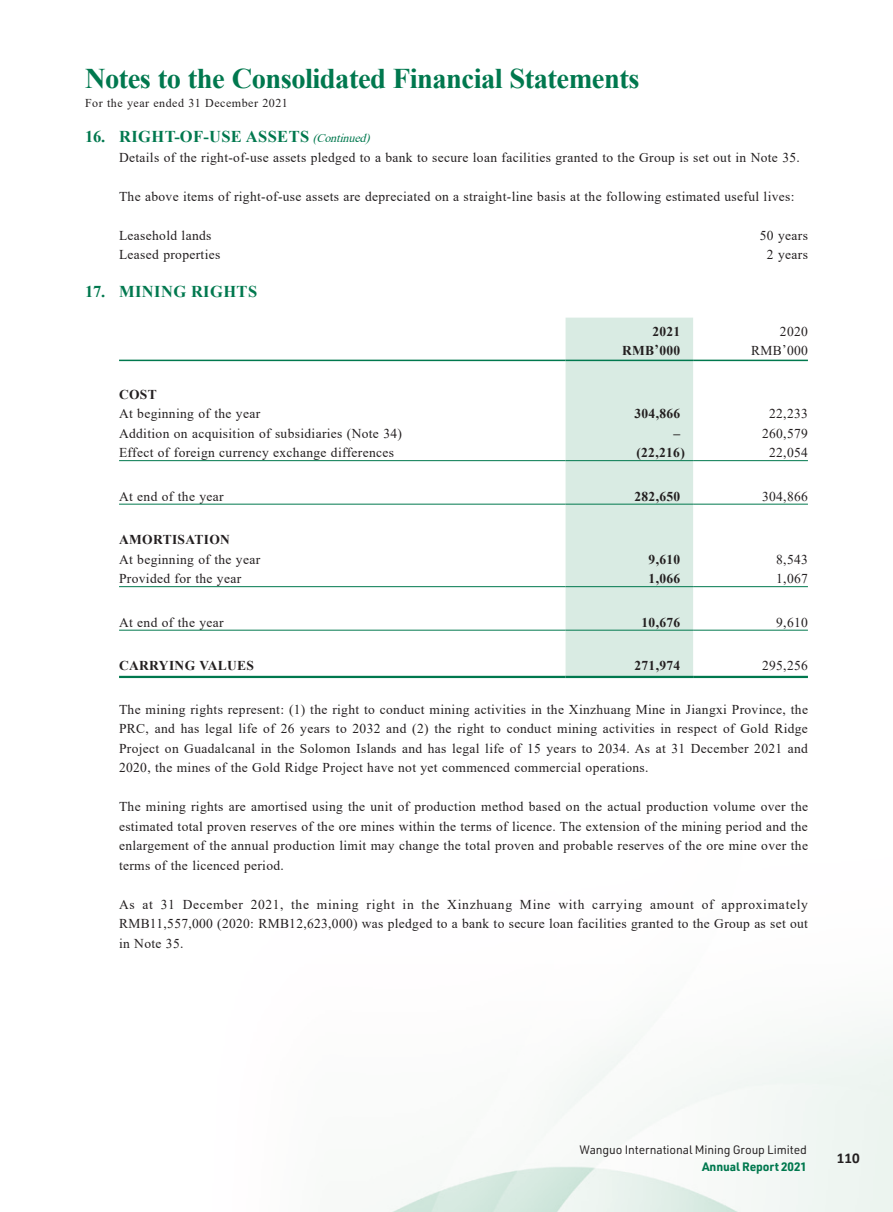
<style>
.page{position:relative;width:893px;height:1212px;background:#fff}
.page>*{position:absolute;margin:0;border:0;box-sizing:border-box;transform-origin:0 0}
.t1{font:700 28.5px "Times New Roman";letter-spacing:-.02em;color:#00784e}
.Heading_1{font:700 16.5px "Times New Roman";letter-spacing:.025em;color:#00784e}
.t2{font:700 15px "Calibri";color:#231f20}
.Body_Text{font:13.5px/19.5px "Times New Roman";letter-spacing:.025em;color:#231f20;text-align:justify}
.Notes{font:13.5px "Times New Roman";letter-spacing:.025em;color:#231f20}
.Body_Text-2{font:700 13.5px "Times New Roman";letter-spacing:.025em;color:#231f20}
.Body_Text-3{font:13.5px "Times New Roman";letter-spacing:.05em;color:#231f20}
.t3{font:12px "URWDIN";letter-spacing:-.01em;color:#231f20}
.t4{font:12px "Times New Roman";letter-spacing:.04em;color:#231f20}
.t5{font:700 12px "URWDIN";letter-spacing:-.01em;color:#00784e}
.Heading_1-2{font:italic 12px "Times New Roman";color:#00784e}
</style>
<div class="page">
<div style="left:566px;top:318px;width:127px;height:358px;background:#d9ebe3"></div>
<hr style="left:119px;top:360px;width:447px;height:1px;background:#00784e">
<hr style="left:566px;top:360px;width:127px;height:1px;background:#00784e">
<hr style="left:693px;top:360px;width:115px;height:1px;background:#00784e">
<hr style="left:119px;top:460px;width:447px;height:1px;background:#00784e">
<hr style="left:566px;top:460px;width:127px;height:1px;background:#00784e">
<hr style="left:693px;top:460px;width:115px;height:1px;background:#00784e">
<hr style="left:119px;top:504px;width:447px;height:1px;background:#00784e">
<hr style="left:566px;top:504px;width:127px;height:1px;background:#00784e">
<hr style="left:693px;top:504px;width:115px;height:1px;background:#00784e">
<hr style="left:119px;top:586px;width:447px;height:1px;background:#00784e">
<hr style="left:566px;top:586px;width:127px;height:1px;background:#00784e">
<hr style="left:693px;top:586px;width:115px;height:1px;background:#00784e">
<hr style="left:119px;top:630px;width:447px;height:1px;background:#00784e">
<hr style="left:566px;top:630px;width:127px;height:1px;background:#00784e">
<hr style="left:693px;top:630px;width:115px;height:1px;background:#00784e">
<hr style="left:119px;top:676px;width:447px;height:2px;background:#00784e">
<hr style="left:566px;top:676px;width:127px;height:2px;background:#00784e">
<hr style="left:693px;top:676px;width:115px;height:2px;background:#00784e">
<h1 class="t1" style="left:85px;top:58px;width:556px">Notes to the Consolidated Financial Statements</h1>
<p class="t4" style="left:85px;top:94px;width:204px">For the year ended 31 December 2021</p>
<p class="Heading_1" style="left:85px;top:125px;width:22px">16.</p>
<p class="Heading_1" style="left:85px;top:279px;width:22px">17.</p>
<p class="Heading_1" style="left:119px;top:125px;width:192px">RIGHT-OF-USE ASSETS</p>
<p class="Heading_1-2" style="left:313px;top:130px;width:10px">(</p>
<p class="Heading_1-2" style="left:317px;top:130px;width:55px">Continued</p>
<p class="Heading_1-2" style="left:365px;top:130px;width:10px">(</p>
<p class="Notes" style="left:119px;top:148px;width:682px">Details of the right-of-use assets pledged to a bank to secure loan facilities granted to the Group is set out in Note 35.</p>
<p class="Body_Text" style="left:119px;top:186px;width:677px">The above items of right-of-use assets are depreciated on a straight-line basis at the following estimated useful lives:</p>
<p class="Body_Text" style="left:760px;top:225px;width:50px">50 years</p>
<p class="Body_Text" style="left:119px;top:225px;width:94px">Leasehold lands</p>
<p class="Body_Text" style="left:119px;top:244px;width:103px">Leased properties</p>
<p class="Heading_1" style="left:119px;top:279px;width:140px">MINING RIGHTS</p>
<p class="Body_Text" style="left:767px;top:244px;width:42px">2 years</p>
<p class="Body_Text-2" style="left:652px;top:321px;width:30px">2021</p>
<p class="Body_Text" style="left:780px;top:321px;width:30px">2020</p>
<p class="Body_Text-2" style="left:655px;top:340px;width:6px">’</p>
<p class="Body_Text-2" style="left:622px;top:341px;width:60px">RMB 000</p>
<p class="Body_Text" style="left:782px;top:340px;width:6px">‘</p>
<p class="Body_Text" style="left:751px;top:340px;width:58px">RMB 000</p>
<p class="Body_Text-2" style="left:119px;top:384px;width:39px">COST</p>
<p class="Body_Text" style="left:119px;top:403px;width:143px">At beginning of the year</p>
<p class="Body_Text-2" style="left:634px;top:404px;width:47px">304,866</p>
<p class="Body_Text" style="left:769px;top:403px;width:40px">22,233</p>
<p class="Body_Text" style="left:119px;top:423px;width:284px">Addition on acquisition of subsidiaries (Note 34(</p>
<p class="Body_Text-2" style="left:674px;top:423px;width:8px">–</p>
<p class="Body_Text" style="left:762px;top:423px;width:47px">260,579</p>
<p class="Body_Text" style="left:119px;top:442px;width:276px">Effect of foreign currency exchange differences</p>
<p class="Body_Text-2" style="left:636px;top:443px;width:50px">)22,216(</p>
<p class="Body_Text" style="left:769px;top:442px;width:40px">22,054</p>
<p class="Body_Text" style="left:119px;top:486px;width:106px">At end of the year</p>
<p class="Body_Text-2" style="left:119px;top:530px;width:112px">AMORTISATION</p>
<p class="Body_Text-2" style="left:634px;top:486px;width:47px">282,650</p>
<p class="Body_Text" style="left:762px;top:486px;width:47px">304,866</p>
<p class="Body_Text" style="left:119px;top:549px;width:143px">At beginning of the year</p>
<p class="Body_Text-2" style="left:649px;top:549px;width:33px">9,610</p>
<p class="Body_Text" style="left:776px;top:549px;width:33px">8,543</p>
<p class="Body_Text" style="left:119px;top:568px;width:124px">Provided for the year</p>
<p class="Body_Text-2" style="left:649px;top:569px;width:33px">1,066</p>
<p class="Body_Text" style="left:776px;top:568px;width:33px">1,067</p>
<p class="Body_Text" style="left:119px;top:612px;width:106px">At end of the year</p>
<p class="Body_Text-2" style="left:642px;top:612px;width:40px">10,676</p>
<p class="Body_Text" style="left:776px;top:612px;width:33px">9,610</p>
<p class="Body_Text-2" style="left:119px;top:656px;width:136px">CARRYING VALUES</p>
<p class="Body_Text" style="left:119px;top:699px;width:690px">The mining rights represent: (1) the right to conduct mining activities in the Xinzhuang Mine in Jiangxi Province, the PRC, and has legal life of 26 years to 2032 and (2) the right to conduct mining activities in respect of Gold Ridge Project on Guadalcanal in the Solomon Islands and has legal life of 15 years to 2034. As at 31 December 2021 and 2020, the mines of the Gold Ridge Project have not yet commenced commercial operations.</p>
<p class="Body_Text" style="left:119px;top:797px;width:690px">The mining rights are amortised using the unit of production method based on the actual production volume over the estimated total proven reserves of the ore mines within the terms of licence. The extension of the mining period and the enlargement of the annual production limit may change the total proven and probable reserves of the ore mine over the terms of the licenced period.</p>
<p class="Body_Text-3" style="left:722px;top:895px;width:88px">approximately</p>
<p class="Body_Text-2" style="left:634px;top:656px;width:47px">271,974</p>
<p class="Body_Text" style="left:762px;top:655px;width:47px">295,256</p>
<p class="Body_Text-3" style="left:183px;top:895px;width:62px">December</p>
<p class="Body_Text" style="left:291px;top:894px;width:19px">the</p>
<p class="Body_Text" style="left:317px;top:894px;width:43px">mining</p>
<p class="Body_Text" style="left:366px;top:894px;width:30px">right</p>
<p class="Body_Text" style="left:403px;top:894px;width:13px">in</p>
<p class="Body_Text" style="left:422px;top:894px;width:19px">the</p>
<p class="Body_Text-3" style="left:447px;top:895px;width:66px">Xinzhuang</p>
<p class="Body_Text" style="left:520px;top:894px;width:32px">Mine</p>
<p class="Body_Text" style="left:558px;top:894px;width:28px">with</p>
<p class="Body_Text-3" style="left:592px;top:895px;width:51px">carrying</p>
<p class="Body_Text" style="left:702px;top:894px;width:13px">of</p>
<p class="Body_Text" style="left:119px;top:894px;width:690px;text-align:left">As<br>RMB11,557,000 (2020: RMB12,623,000) was pledged to a bank to secure loan facilities granted to the Group as set out in Note 35.</p>
<p class="Body_Text" style="left:161px;top:894px;width:16px">31</p>
<p class="Body_Text" style="left:251px;top:894px;width:34px">2021,</p>
<p class="Body_Text" style="left:143px;top:894px;width:12px">at</p>
<p class="Body_Text" style="left:650px;top:894px;width:46px">amount</p>
<p class="t3" style="left:579px;top:1142px;width:229px">Wanguo International Mining Group Limited</p>
<p class="t5" style="left:702px;top:1158px;width:106px">Annual Report 2021</p>
<p class="t2" style="left:837px;top:1147px;width:24px">110</p>
</div>
